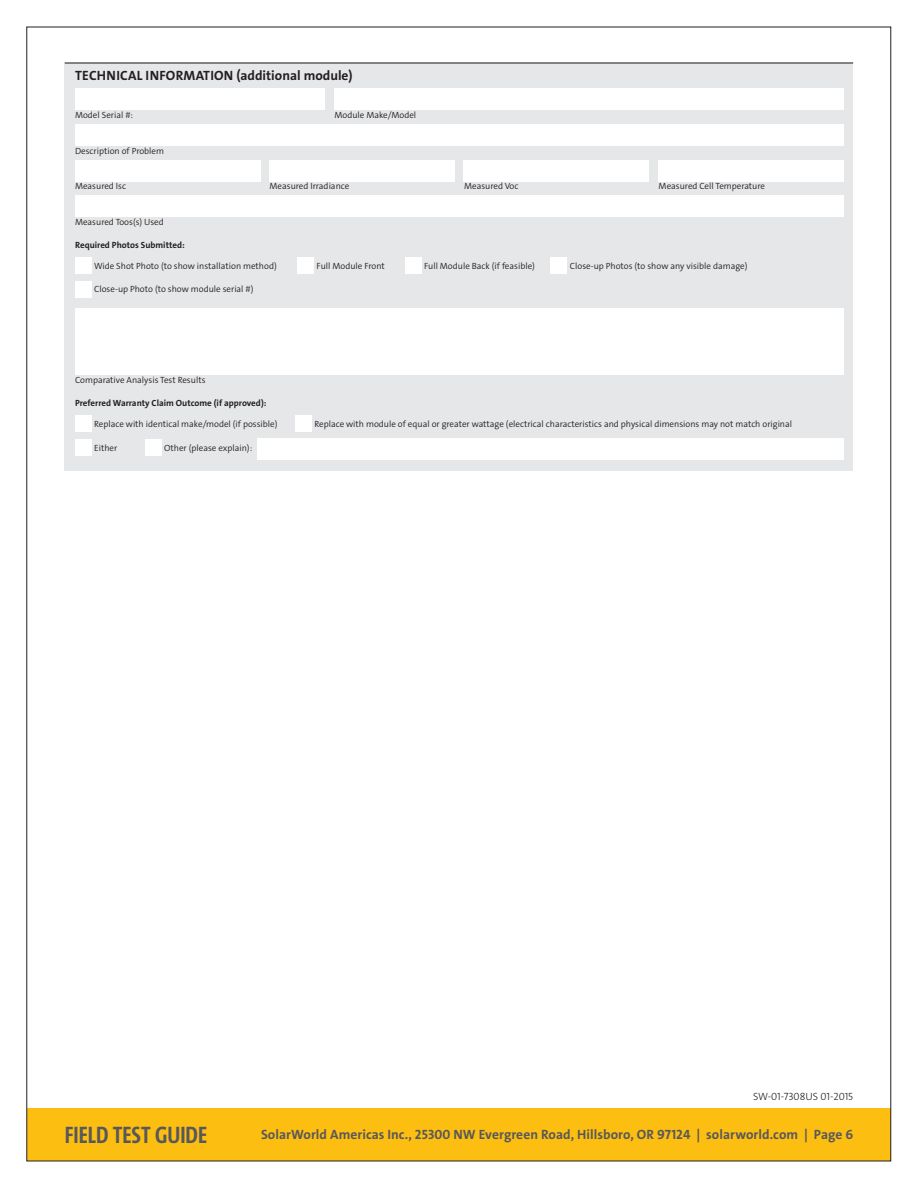
<style>
.page{position:relative;width:918px;height:1188px;background:#fff}
.page>*{position:absolute;margin:0;border:0;box-sizing:border-box;transform-origin:0 0}
.t1{font:700 24px "The Sans Cd LF7";color:#57585a}
.t2{font:13.5px "The Sans LP7 Bld";letter-spacing:.005em;color:#57585a}
.SW_Copy_fett{font:13.5px "The Sans LP7 Bld";letter-spacing:.01em;color:#231f20}
.t3{font:10.5px "The Sans LP3 Lig";color:#231f20}
.SW_Copy_SL_8_10{font:9px "The Sans LP4 Se Lig";color:#231f20}
.SW_Copy_SL_8_10-2{font:9px "The Sans LP7 Bld";color:#231f20}
</style>
<div class="page">
<div style="left:65px;top:63px;width:788px;height:408px;background:#e6e7e9"></div>
<hr style="left:65px;top:63px;width:788px;height:1px;background:#231f20">
<div style="left:75px;top:88px;width:250px;height:21px;background:#fff"></div>
<div style="left:334px;top:88px;width:509px;height:21px;background:#fff"></div>
<div style="left:75px;top:124px;width:768px;height:21px;background:#fff"></div>
<div style="left:75px;top:196px;width:768px;height:21px;background:#fff"></div>
<div style="left:75px;top:257px;width:16px;height:16px;background:#fff"></div>
<div style="left:75px;top:281px;width:16px;height:16px;background:#fff"></div>
<div style="left:298px;top:257px;width:16px;height:16px;background:#fff"></div>
<div style="left:405px;top:257px;width:16px;height:16px;background:#fff"></div>
<div style="left:551px;top:257px;width:16px;height:16px;background:#fff"></div>
<div style="left:75px;top:160px;width:185px;height:21px;background:#fff"></div>
<div style="left:270px;top:160px;width:185px;height:21px;background:#fff"></div>
<div style="left:464px;top:160px;width:185px;height:21px;background:#fff"></div>
<div style="left:658px;top:160px;width:185px;height:21px;background:#fff"></div>
<div style="left:257px;top:438px;width:586px;height:21px;background:#fff"></div>
<div style="left:75px;top:308px;width:768px;height:66px;background:#fff"></div>
<div style="left:75px;top:416px;width:16px;height:16px;background:#fff"></div>
<div style="left:75px;top:440px;width:16px;height:16px;background:#fff"></div>
<div style="left:145px;top:440px;width:16px;height:16px;background:#fff"></div>
<div style="left:295px;top:416px;width:17px;height:16px;background:#fff"></div>
<div style="left:27px;top:1108px;width:864px;height:53px;background:#fdbe12"></div>
<p class="SW_Copy_fett" style="left:75px;top:67px;width:279px">TECHNICAL INFORMATION (additional module)</p>
<p class="SW_Copy_SL_8_10" style="left:75px;top:109px;width:59px">Model Serial #:</p>
<p class="SW_Copy_SL_8_10" style="left:334px;top:109px;width:83px">Module Make/Model</p>
<p class="SW_Copy_SL_8_10" style="left:75px;top:145px;width:91px">Description of Problem</p>
<p class="SW_Copy_SL_8_10" style="left:75px;top:181px;width:53px">Measured Isc</p>
<p class="SW_Copy_SL_8_10" style="left:270px;top:181px;width:81px">Measured Irradiance</p>
<p class="SW_Copy_SL_8_10" style="left:464px;top:181px;width:56px">Measured Voc</p>
<p class="SW_Copy_SL_8_10" style="left:659px;top:181px;width:108px">Measured Cell Temperature</p>
<p class="SW_Copy_SL_8_10" style="left:75px;top:217px;width:90px">Measured Toos(s) Used</p>
<p class="SW_Copy_SL_8_10-2" style="left:75px;top:239px;width:111px">Required Photos Submitted:</p>
<p class="SW_Copy_SL_8_10" style="left:94px;top:260px;width:184px">Wide Shot Photo (to show installation method)</p>
<p class="SW_Copy_SL_8_10" style="left:94px;top:284px;width:161px">Close-up Photo (to show module serial #)</p>
<p class="SW_Copy_SL_8_10" style="left:75px;top:374px;width:132px">Comparative Analysis Test Results</p>
<p class="SW_Copy_SL_8_10-2" style="left:75px;top:397px;width:193px">Preferred Warranty Claim Outcome (if approved):</p>
<p class="SW_Copy_SL_8_10" style="left:94px;top:418px;width:185px">Replace with identical make/model (if possible)</p>
<p class="SW_Copy_SL_8_10" style="left:94px;top:442px;width:25px">Either</p>
<p class="SW_Copy_SL_8_10" style="left:164px;top:442px;width:90px">Other (please explain):</p>
<p class="SW_Copy_SL_8_10" style="left:317px;top:260px;width:70px">Full Module Front</p>
<p class="SW_Copy_SL_8_10" style="left:424px;top:260px;width:112px">Full Module Back (if feasible)</p>
<p class="SW_Copy_SL_8_10" style="left:570px;top:260px;width:179px">Close-up Photos (to show any visible damage)</p>
<p class="SW_Copy_SL_8_10" style="left:314px;top:418px;width:479px">Replace with module of equal or greater wattage (electrical characteristics and physical dimensions may not match original</p>
<p class="t3" style="left:753px;top:1090px;width:102px">SW-01-7308US 01-2015</p>
<p class="t1" style="left:65px;top:1120px;width:144px">FIELD TEST GUIDE</p>
<p class="t2" style="left:261px;top:1126px;width:594px">SolarWorld Americas Inc., 25300 NW Evergreen Road, Hillsboro, OR 97124 | solarworld.com | Page 6</p>
</div>
